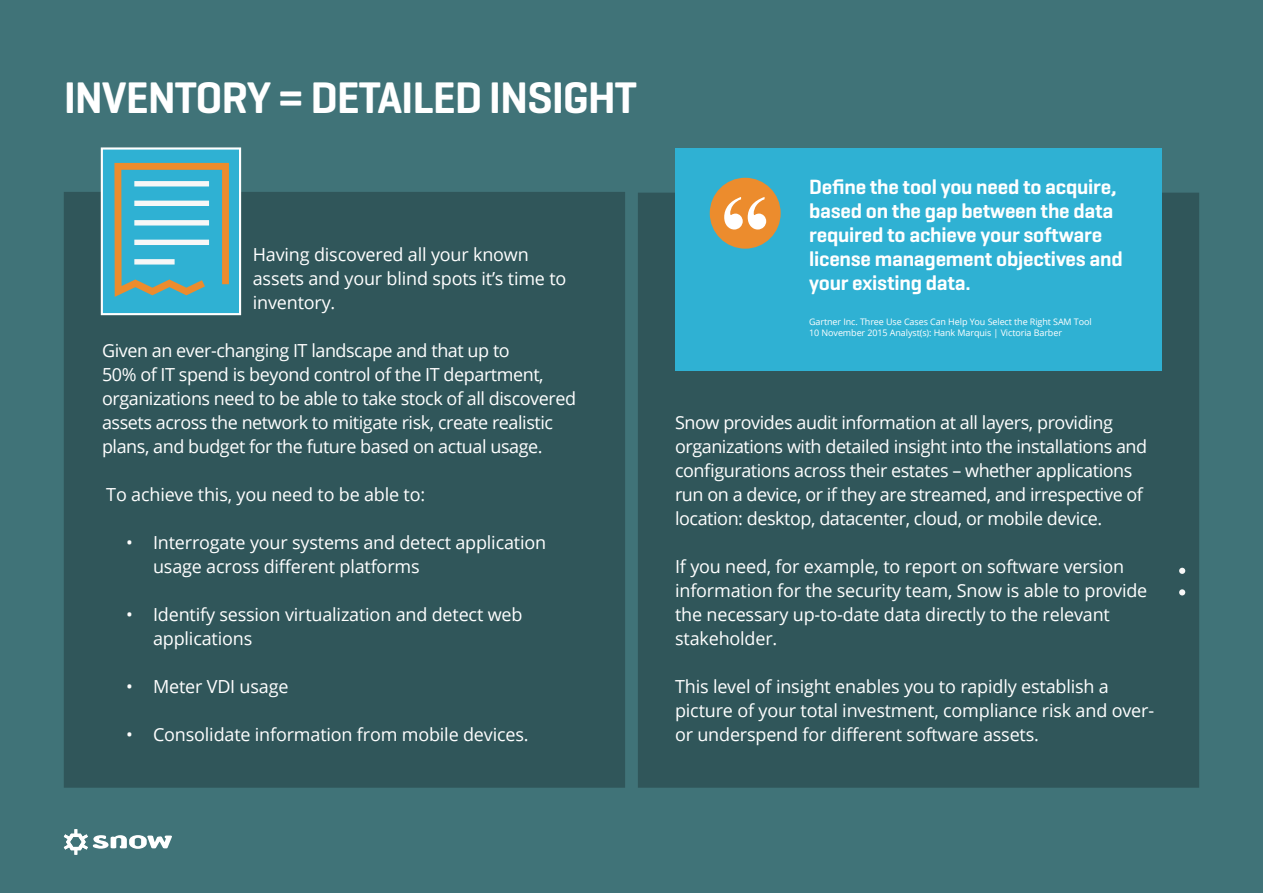
<style>
.page{position:relative;width:1263px;height:893px;background:#407378}
.page>*{position:absolute;margin:0;border:0;box-sizing:border-box;transform-origin:0 0}
.t1{font:600 45px "Geogrotesque";letter-spacing:-.025em;color:#fff}
.t2{font:600 21px/24px "Geogrotesque";letter-spacing:-.01em;color:#fff}
.t3{font:18px/24px "Open Sans";letter-spacing:-.01em;color:#fff}
.t4{font:9px/10.8px "Open Sans";letter-spacing:-.01em;color:#fff}
</style>
<div class="page">
<div style="left:638px;top:193px;width:561px;height:595px;background:#30565a"></div>
<div style="left:64px;top:192px;width:561px;height:596px;background:#30565a"></div>
<div style="left:675px;top:148px;width:486px;height:223px;background:#2fb1d3"></div>
<svg style="left:64px;top:829px;width:108px;height:26px"></svg>
<div style="left:710px;top:178px;width:71px;height:71px;background:#ec8c2d;border-radius:50%"></div>
<svg style="left:724px;top:197px;width:42px;height:32px"></svg>
<div style="left:101px;top:147px;width:140px;height:168px;background:#2fb1d3;border:2px solid #fff"></div>
<svg style="left:114px;top:163px;width:115px;height:134px"></svg>
<svg style="left:1179px;top:589px;width:6px;height:6px"></svg>
<svg style="left:1179px;top:568px;width:6px;height:6px"></svg>
<h1 class="t1" style="left:64px;top:69px;width:575px">INVENTORY = DETAILED INSIGHT</h1>
<p class="t3" style="left:253px;top:242px;width:315px">Having discovered all your known assets and your blind spots it’s time to inventory.</p>
<p class="t3" style="left:102px;top:338px;width:475px">Given an ever-changing IT landscape and that up to<br>50% of IT spend is beyond control of the IT department, organizations need to be able to take stock of all discovered assets across the network to mitigate risk, create realistic plans, and budget for the future based on actual usage.</p>
<p class="t3" style="left:106px;top:482px;width:320px">To achieve this, you need to be able to:</p>
<p class="t3" style="left:153px;top:530px;width:395px;text-indent:-27px">• Interrogate your systems and detect application usage across different platforms</p>
<p class="t3" style="left:153px;top:602px;width:371px;text-indent:-27px">• Identify session virtualization and detect web applications</p>
<p class="t3" style="left:126px;top:674px;width:164px">• Meter VDI usage</p>
<p class="t3" style="left:126px;top:722px;width:404px">• Consolidate information from mobile devices.</p>
<p class="t2" style="left:809px;top:174px;width:315px">Define the tool you need to acquire, based on the gap between the data required to achieve your software license management objectives and your existing data.</p>
<p class="t4" style="left:809px;top:316px;width:284px">Gartner Inc. Three Use Cases Can Help You Select the Right SAM Tool<br>10 November 2015 Analyst(s): Hank Marquis | Victoria Barber</p>
<p class="t3" style="left:675px;top:410px;width:474px">Snow provides audit information at all layers, providing organizations with detailed insight into the installations and configurations across their estates – whether applications run on a device, or if they are streamed, and irrespective of location: desktop, datacenter, cloud, or mobile device.</p>
<p class="t3" style="left:675px;top:554px;width:474px">If you need, for example, to report on software version information for the security team, Snow is able to provide the necessary up-to-date data directly to the relevant stakeholder.</p>
<p class="t3" style="left:675px;top:674px;width:480px">This level of insight enables you to rapidly establish a picture of your total investment, compliance risk and over&shy;or underspend for different software assets.</p>
</div>
